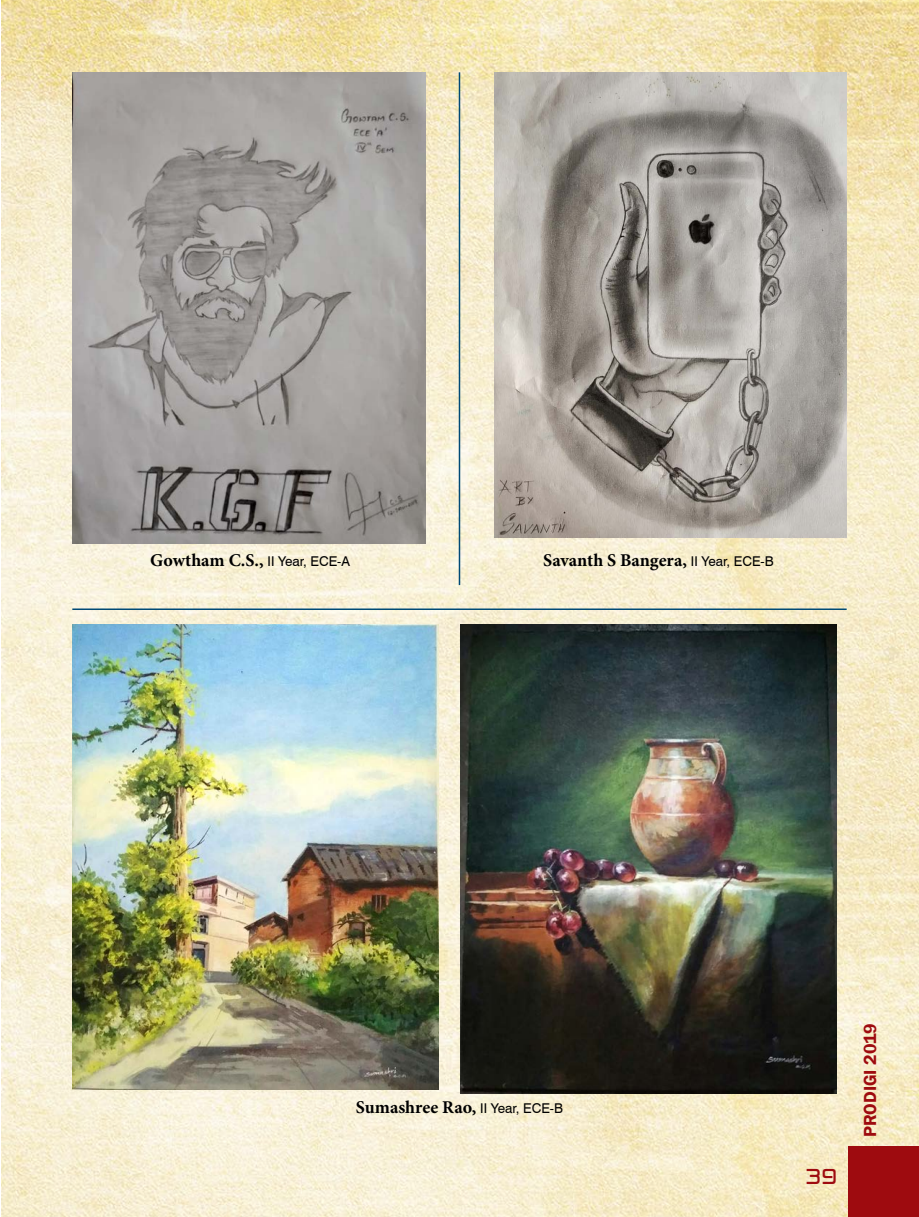
<style>
.page{position:relative;width:919px;height:1217px;background:#fff}
.page>*{position:absolute;margin:0;border:0;box-sizing:border-box;transform-origin:0 0}
.t1{font:21px "Anita Semi square";color:#9e0b0f}
.t2{font:700 18px "Minion Pro";color:#000}
.t3{font:600 18px "Franklin Gothic";color:#9e0b0f}
.s1{font-family:"Swiss 721 BT";font-weight:400;font-size:13.5px}
</style>
<div class="page">
<img style="left:1px;top:0;width:917px;height:1216px">
<div style="left:848px;top:1146px;width:70px;height:70px;background:#9e0b0f"></div>
<img style="left:73px;top:72px;width:352px;height:471px">
<img style="left:495px;top:72px;width:351px;height:465px">
<img style="left:72px;top:624px;width:366px;height:465px">
<img style="left:460px;top:624px;width:376px;height:469px">
<hr style="left:458px;top:72px;width:2px;height:513px;background:#004a76">
<hr style="left:72px;top:608px;width:774px;height:2px;background:#004a76">
<p class="t2" style="left:150px;top:547px;width:201px">Gowtham C.S., <span class="s1">II Year, ECE-A</span></p>
<p class="t2" style="left:543px;top:547px;width:232px">Savanth S Bangera, <span class="s1">II Year, ECE-B</span></p>
<p class="t2" style="left:356px;top:1094px;width:208px">Sumashree Rao, <span class="s1">II Year, ECE-B</span></p>
<p class="t1" style="left:806px;top:1162px;width:34px">39</p>
<p class="t3" style="left:859px;top:1136px;width:116px;rotate:-90deg">PRODIGI 2019</p>
</div>
